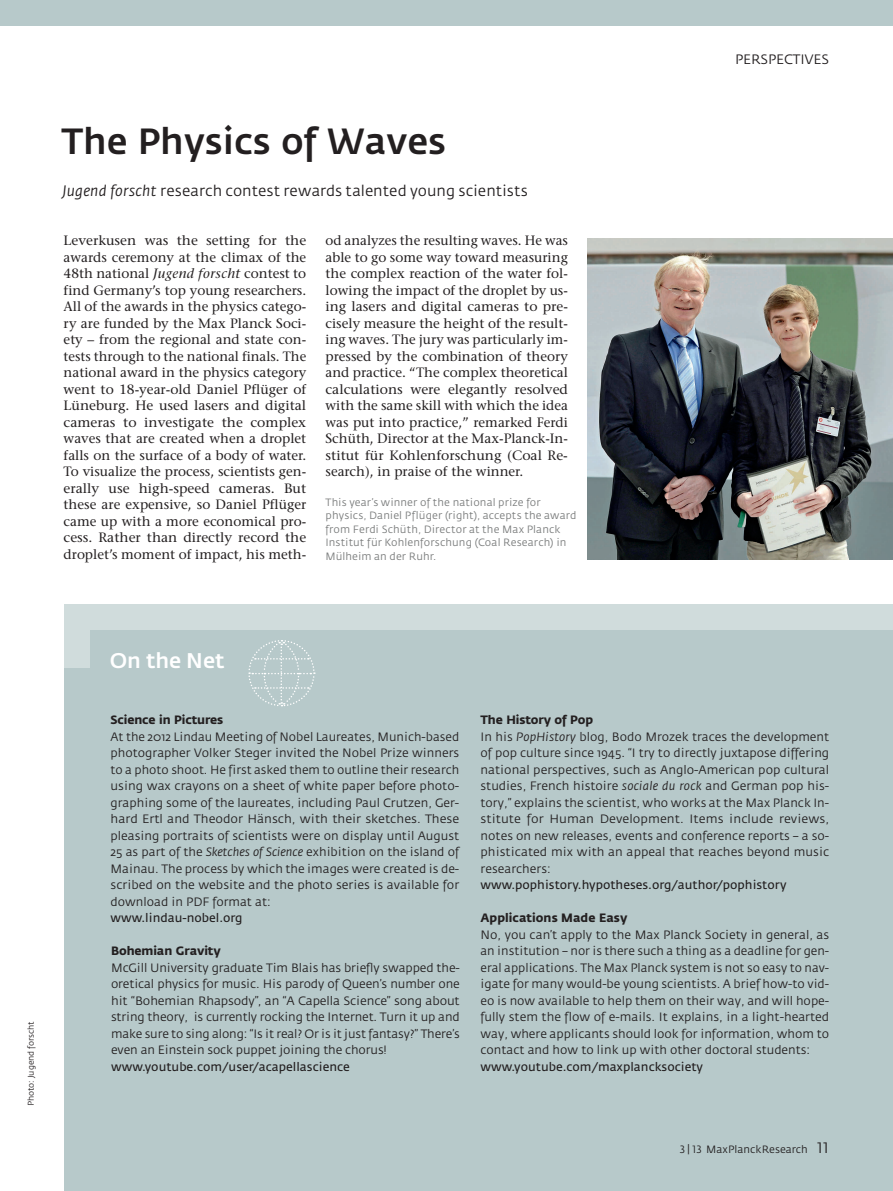
<style>
.page{position:relative;width:893px;height:1191px;background:#fff}
.page>*{position:absolute;margin:0;border:0;box-sizing:border-box;transform-origin:0 0}
.t1{font:500 36px "Fedra Sans";color:#231f20}
.t2{font:500 21px "Fedra Sans";color:#fff}
.t3{font:15px "Fedra Sans";letter-spacing:.005em;color:#231f20}
.t4{font:13.5px/16.5px "Stone Serif";color:#231f20;text-align:justify}
.t5{font:13.5px "Fedra Sans";color:#231f20}
.t6{font:12px/16.5px "Fedra Sans";color:#231f20}
.t7{font:10.5px/13.5px "Fedra Sans";letter-spacing:.01em;color:#7a7c7c}
.t8{font:10.5px "Fedra Sans";color:#231f20}
.t9{font:8.25px "Fedra Sans";color:#231f20}
.s1{font-style:italic}
.s2{font-weight:700}
.s3{font-style:inherit}
.s4{font-family:"Fedra Sans Book SC"}
.s5{font-family:"Fedra Sans Book SC";font-size:15px}
</style>
<div class="page">
<div style="left:0;top:0;width:893px;height:26px;background:#b7c9ca"></div>
<div style="left:64px;top:604px;width:829px;height:587px;background:#b7c9ca"></div>
<div style="left:64px;top:604px;width:829px;height:26px;background:#d0dcdc"></div>
<svg style="left:248px;top:640px;width:67px;height:67px"></svg>
<div style="left:64px;top:604px;width:25px;height:64px;background:#d0dcdc"></div>
<img style="left:588px;top:238px;width:305px;height:322px">
<p class="t1" style="left:61px;top:127px;width:386px">The Physics of Waves</p>
<p class="t3" style="left:62px;top:185px;width:467px"><span class="s1">Jugend forscht</span> research contest rewards talented young scientists</p>
<p class="t4" style="left:64px;top:234px;width:244px">Leverkusen was the setting for the awards ceremony at the climax of the 48th national <span class="s1">Jugend forscht</span> contest to find Germany’s top young researchers.<br>All of the awards in the physics catego&shy;ry are funded by the Max Planck Soci&shy;ety – from the regional and state con&shy;tests through to the national finals. The national award in the physics category went to 18-year-old Daniel Pflüger of Lüneburg. He used lasers and digital cameras to investigate the complex waves that are created when a droplet falls on the surface of a body of water.<br>To visualize the process, scientists gen&shy;erally use high-speed cameras. But these are expensive, so Daniel Pflüger came up with a more economical pro&shy;cess. Rather than directly record the droplet’s moment of impact, his meth-</p>
<p class="t4" style="left:326px;top:234px;width:244px">od analyzes the resulting waves. He was able to go some way toward measuring the complex reaction of the water fol&shy;lowing the impact of the droplet by us&shy;ing lasers and digital cameras to pre&shy;cisely measure the height of the result&shy;ing waves. The jury was particularly im&shy;pressed by the combination of theory and practice. “The complex theoretical calculations were elegantly resolved with the same skill with which the idea was put into practice,” remarked Ferdi Schüth, Director at the Max-Planck-In&shy;stitut für Kohlenforschung (Coal Re&shy;search), in praise of the winner.</p>
<p class="t7" style="left:326px;top:496px;width:253px">This year’s winner of the national prize for physics, Daniel Pflüger (right), accepts the award from Ferdi Schüth, Director at the Max Planck Institut für Kohlenforschung (Coal Research) in Mülheim an der Ruhr.</p>
<p class="t5" style="left:735px;top:54px;width:96px">PERSPECTIVES</p>
<p class="t9" style="left:28px;top:1106px;width:87px;rotate:-90deg">Photo: Jugend forscht</p>
<p class="t2" style="left:110px;top:652px;width:116px">On the Net</p>
<p class="t6" style="left:111px;top:712px;width:350px"><span class="s2">Science in Pictures<br></span>At the 2012 Lindau Meeting of Nobel Laureates, Munich-based photographer Volker Steger invited the Nobel Prize winners to a photo shoot. He first asked them to outline their research using wax crayons on a sheet of white paper before photo&shy;graphing some of the laureates, including Paul Crutzen, Ger&shy;hard Ertl and Theodor Hänsch, with their sketches. These pleasing portraits of scientists were on display until August 25 as part of the <span class="s1">Sketches of Science</span> exhibition on the island of Mainau. The process by which the images were created is de&shy;scribed on the website and the photo series is available for download in PDF format at:<br><span class="s3">www.lindau-nobel.org</span></p>
<p class="t6" style="left:480px;top:712px;width:350px"><span class="s2">The History of Pop<br></span>In his <span class="s1">PopHistory</span> blog, Bodo Mrozek traces the development of pop culture since 1945. “I try to directly juxtapose differing national perspectives, such as Anglo-American pop cultural studies, French histoire <span class="s1">sociale du rock</span> and German pop his&shy;tory,” explains the scientist, who works at the Max Planck In&shy;stitute for Human Development. Items include reviews, notes on new releases, events and conference reports – a so&shy;phisticated mix with an appeal that reaches beyond music researchers: <span class="s3">www.pophistory.hypotheses.org/author/pophistory</span></p>
<p class="t6" style="left:111px;top:943px;width:350px"><span class="s2">Bohemian Gravity<br></span>McGill University graduate Tim Blais has briefly swapped the&shy;oretical physics for music. His parody of Queen’s number one hit “Bohemian Rhapsody”, an “A Capella Science” song about string theory, is currently rocking the Internet. Turn it up and make sure to sing along: “Is it real? Or is it just fantasy?” There’s even an Einstein sock puppet joining the chorus! <span class="s3">www.youtube.com/user/acapellascience</span></p>
<p class="t6" style="left:480px;top:910px;width:350px"><span class="s2">Applications Made Easy<br></span>No, you can’t apply to the Max Planck Society in general, as an institution – nor is there such a thing as a deadline for gen&shy;eral applications. The Max Planck system is not so easy to nav&shy;igate for many would-be young scientists. A brief how-to vid&shy;eo is now available to help them on their way, and will hope&shy;fully stem the flow of e-mails. It explains, in a light-hearted way, where applicants should look for information, whom to contact and how to link up with other doctoral students: <span class="s3">www.youtube.com/maxplancksociety</span></p>
<p class="t8" style="left:680px;top:1145px;width:151px"><span class="s4">3 | 13</span> MaxPlanckResearch <span class="s5">11</span></p>
</div>
